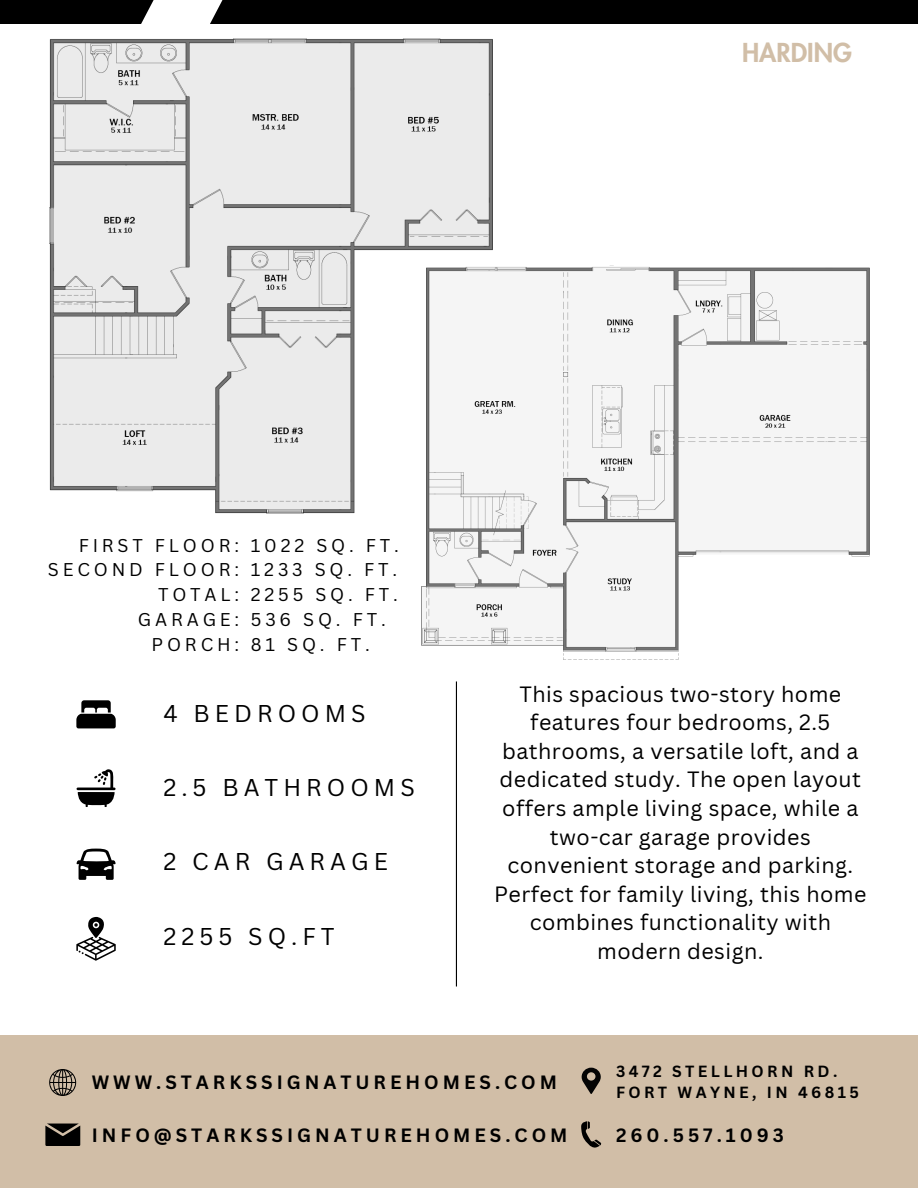
<style>
.page{position:relative;width:918px;height:1188px;background:#fff}
.page>*{position:absolute;margin:0;border:0;box-sizing:border-box;transform-origin:0 0}
.t1{font:800 25.5px "Futura LT Pro";color:#d1bea7}
.t2{font:23.7px "Canva Sans";letter-spacing:.21em;color:#000}
.t3{font:21.6px/28.7px "Canva Sans";letter-spacing:.02em;color:#000;text-align:center}
.t4{font:700 18.75px "Canva Sans";letter-spacing:.21em;color:#000}
.t5{font:18px/24.8px "Canva Sans";letter-spacing:.215em;color:#000;text-align:right}
.t6{font:700 15.75px/21.3px "Canva Sans";letter-spacing:.215em;color:#000}
</style>
<div class="page">
<svg style="left:77px;top:769px;width:39px;height:38px"></svg>
<svg style="left:76px;top:700px;width:40px;height:28px"></svg>
<svg style="left:76px;top:849px;width:40px;height:31px"></svg>
<svg style="left:76px;top:917px;width:40px;height:44px"></svg>
<hr style="left:456px;top:681px;width:1px;height:306px;background:#000">
<div style="left:0;top:0;width:918px;height:24px;background:#000"></div>
<div style="left:0;top:1035px;width:918px;height:153px;background:#d1bea7"></div>
<svg style="left:141px;top:0;width:96px;height:39px"></svg>
<svg style="left:581px;top:1121px;width:20px;height:27px"></svg>
<svg style="left:45px;top:1124px;width:35px;height:22px"></svg>
<svg style="left:582px;top:1068px;width:19px;height:26px"></svg>
<svg style="left:49px;top:1069px;width:27px;height:27px"></svg>
<img style="left:49px;top:39px;width:443px;height:474px">
<img style="left:421px;top:266px;width:448px;height:394px">
<h2 class="t1" style="left:742px;top:41px;width:111px">HARDING</h2>
<h2 class="t5" style="left:48px;top:532px;width:193px">FIRST FLOOR:<br>SECOND FLOOR:<br>TOTAL:<br>GARAGE:<br>PORCH:</h2>
<h2 class="t5" style="left:251px;top:532px;width:150px;text-align:left">1022 SQ. FT.<br>1233 SQ. FT.<br>2255 SQ. FT.<br>536 SQ. FT.<br>81 SQ. FT.</h2>
<h5 class="t2" style="left:163px;top:696px;width:204px">4 BEDROOMS</h5>
<p class="t2" style="left:163px;top:771px;width:253px">2.5 BATHROOMS</p>
<p class="t2" style="left:163px;top:845px;width:226px">2 CAR GARAGE</p>
<p class="t2" style="left:163px;top:919px;width:173px">2255 SQ.FT</p>
<h5 class="t3" style="left:494px;top:679px;width:374px">This spacious two-story home features four bedrooms, 2.5 bathrooms, a versatile loft, and a dedicated study. The open layout offers ample living space, while a two-car garage provides convenient storage and parking.<br>Perfect for family living, this home combines functionality with modern design.</h5>
<h2 class="t4" style="left:92px;top:1069px;width:467px">WWW.STARKSSIGNATUREHOMES.COM</h2>
<h3 class="t4" style="left:92px;top:1122px;width:477px">INFO@STARKSSIGNATUREHOMES.COM</h3>
<p class="t6" style="left:616px;top:1060px;width:244px">3472 STELLHORN RD.<br>FORT WAYNE, IN 46815</p>
<p class="t4" style="left:616px;top:1122px;width:169px">260.557.1093</p>
</div>
